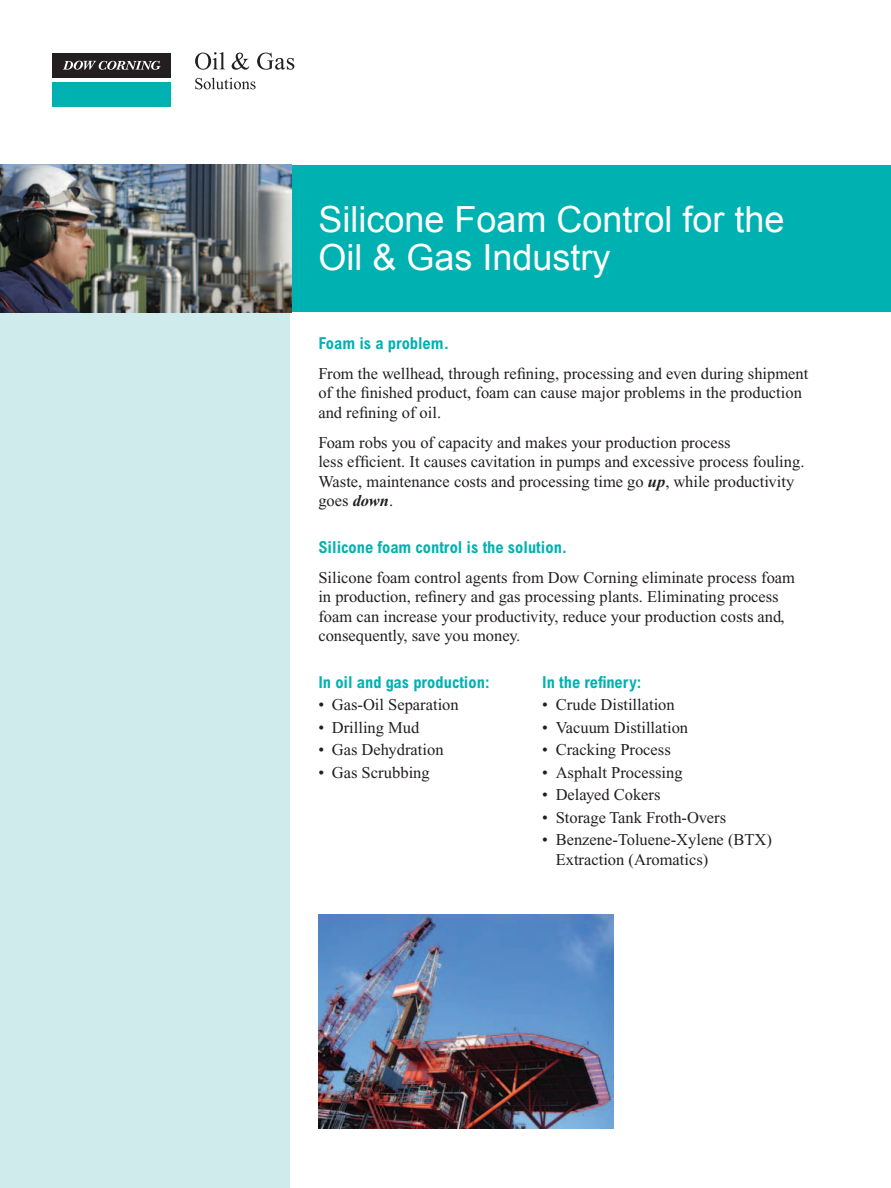
<style>
.page{position:relative;width:891px;height:1188px;background:#fff}
.page>*{position:absolute;margin:0;border:0;box-sizing:border-box;transform-origin:0 0}
.t1{font:36px/37.5px "Arial";color:#fff}
.t2{font:16.5px/19.5px "Times New Roman";color:#231f20}
.t3{font:700 condensed 16.5px "Arial";color:#00b1b1}
.s1{font-weight:700;font-style:italic}
</style>
<div class="page">
<div style="left:0;top:296px;width:290px;height:891px;background:#d0ebeb"></div>
<svg style="left:195px;top:52px;width:30px;height:18px"></svg>
<svg style="left:232px;top:53px;width:17px;height:17px"></svg>
<svg style="left:257px;top:53px;width:37px;height:17px"></svg>
<svg style="left:195px;top:78px;width:61px;height:11px"></svg>
<div style="left:52px;top:82px;width:119px;height:25px;background:#00b1b1"></div>
<div style="left:52px;top:53px;width:119px;height:25px;background:#231f20"></div>
<svg style="left:63px;top:61px;width:98px;height:9px"></svg>
<div style="left:0;top:165px;width:891px;height:147px;background:#00b1b1"></div>
<img style="left:0;top:164px;width:291px;height:149px">
<img style="left:318px;top:914px;width:295px;height:215px">
<h1 class="t1" style="left:318px;top:201px;width:468px">Silicone Foam Control for the<br>Oil &amp; Gas Industry</h1>
<p class="t3" style="left:318px;top:333px;width:132px">Foam is a problem.</p>
<p class="t2" style="left:318px;top:364px;width:492px">From the wellhead, through refining, processing and even during shipment of the finished product, foam can cause major problems in the production and refining of oil.</p>
<p class="t2" style="left:318px;top:433px;width:488px">Foam robs you of capacity and makes your production process<br>less efficient. It causes cavitation in pumps and excessive process fouling.<br>Waste, maintenance costs and processing time go <span class="s1">up</span>, while productivity goes <span class="s1">down</span>.</p>
<p class="t3" style="left:318px;top:537px;width:251px">Silicone foam control is the solution.</p>
<p class="t2" style="left:318px;top:568px;width:478px">Silicone foam control agents from Dow Corning eliminate process foam in production, refinery and gas processing plants. Eliminating process foam can increase your productivity, reduce your production costs and, consequently, save you money.</p>
<p class="t3" style="left:318px;top:672px;width:173px">In oil and gas production:</p>
<p class="t2" style="left:318px;top:695px;width:142px">• Gas-Oil Separation</p>
<p class="t2" style="left:318px;top:718px;width:103px">• Drilling Mud</p>
<p class="t2" style="left:318px;top:740px;width:127px">• Gas Dehydration</p>
<p class="t2" style="left:318px;top:763px;width:113px">• Gas Scrubbing</p>
<p class="t3" style="left:542px;top:672px;width:101px">In the refinery:</p>
<p class="t2" style="left:542px;top:695px;width:134px">• Crude Distillation</p>
<p class="t2" style="left:542px;top:718px;width:147px">• Vacuum Distillation</p>
<p class="t2" style="left:542px;top:740px;width:130px">• Cracking Process</p>
<p class="t2" style="left:542px;top:763px;width:142px">• Asphalt Processing</p>
<p class="t2" style="left:542px;top:785px;width:120px">• Delayed Cokers</p>
<p class="t2" style="left:542px;top:808px;width:185px">• Storage Tank Froth-Overs</p>
<p class="t2" style="left:556px;top:830px;width:218px;text-indent:-13px">• Benzene-Toluene-Xylene (BTX)<br>Extraction (Aromatics)</p>
</div>
